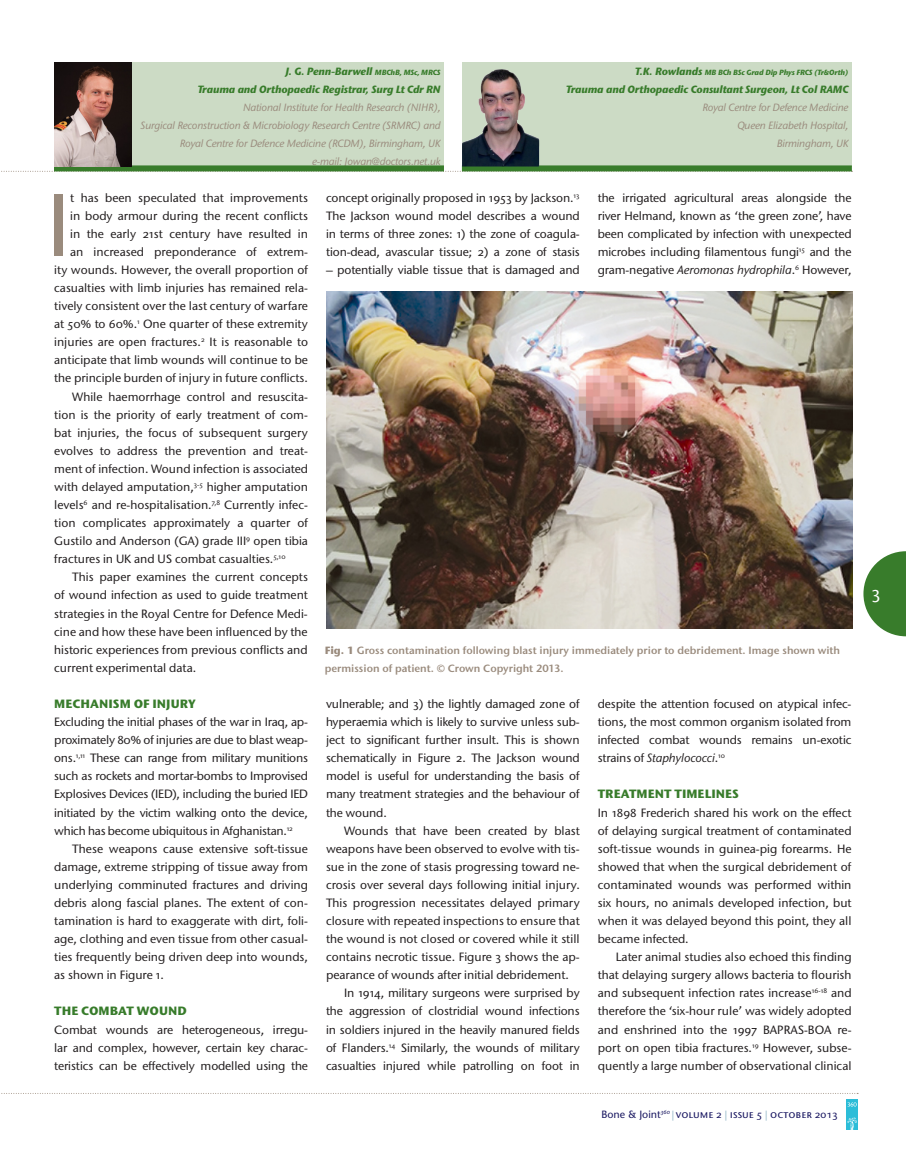
<style>
.page{position:relative;width:906px;height:1170px;background:#fff}
.page>*{position:absolute;margin:0;border:0;box-sizing:border-box;transform-origin:0 0}
.t1{font:500 88.5px "Stone Sans ITC Pro";color:#9a8b7d}
.t2{font:500 18px "Stone Sans ITC Pro";color:#fff}
.t3{font:500 12px/18px "Stone Sans ITC Pro";color:#231f20;text-align:justify}
.t4{font:700 12px "Stone Sans ITC Pro";color:#387c2b}
.t5{font:italic 500 10.5px/18.1px "Stone Sans ITC Pro";letter-spacing:-.02em;color:#9a8b7d;text-align:right}
.t6{font:600 10.5px/18px "Stone Sans ITC Pro";color:#9a8b7d}
.t7{font:italic 700 10.5px/18.1px "Stone Sans ITC Pro";letter-spacing:-.02em;color:#387c2b;text-align:right}
.t8{font:500 10.5px "Stone Sans ITC Pro";color:#16145f}
.t9{font:italic 700 7.5px "Stone Sans ITC Pro";letter-spacing:-.02em;color:#387c2b}
.s1{font-size:7.5px}
.s2{font-size:10.5px}
.s3{font-style:italic}
.s4{font-weight:700}
.s5{color:#92b6c7}
</style>
<div class="page">
<div style="left:846px;top:1099px;width:11px;height:30px;background:#2cbdd8"></div>
<svg style="left:847px;top:1117px;width:10px;height:13px"></svg>
<svg style="left:847px;top:1102px;width:9px;height:4px"></svg>
<svg style="left:863px;top:551px;width:43px;height:85px"></svg>
<div style="left:462px;top:62px;width:390px;height:105px;background:#ccdbc5"></div>
<div style="left:54px;top:62px;width:390px;height:105px;background:#ccdbc5"></div>
<svg style="left:1px;top:171px;width:851px;height:1px"></svg>
<div style="left:462px;top:165px;width:390px;height:6px;background:#387c2b"></div>
<div style="left:54px;top:165px;width:390px;height:6px;background:#387c2b"></div>
<img style="left:326px;top:292px;width:526px;height:336px">
<img style="left:462px;top:69px;width:77px;height:97px">
<img style="left:54px;top:63px;width:77px;height:103px">
<p class="t7" style="left:198px;top:63px;width:244px">J. G. Penn-Barwell <span class="s1">MBChB, MSc, MRCS<br></span>Trauma and Orthopaedic Registrar, Surg Lt Cdr RN</p>
<p class="t5" style="left:141px;top:99px;width:301px">National Institute for Health Research (NIHR),<br>Surgical Reconstruction &amp; Microbiology Research Centre (SRMRC) and Royal Centre for Defence Medicine (RCDM), Birmingham, UK<br>e-mail: Jowan@doctors.net.uk</p>
<p class="t9" style="left:635px;top:69px;width:215px"><span class="s2">T.K. Rowlands</span> MB BCh BSc Grad Dip Phys FRCS (Tr&amp;Orth)</p>
<p class="t7" style="left:566px;top:81px;width:284px">Trauma and Orthopaedic Consultant Surgeon, Lt Col RAMC</p>
<p class="t5" style="left:702px;top:99px;width:148px">Royal Centre for Defence Medicine<br>Queen Elizabeth Hospital,<br>Birmingham, UK</p>
<h1 class="t1" style="left:47px;top:189px;width:25px">I</h1>
<p class="t3" style="left:70px;top:189px;width:239px">t has been speculated that improvements</p>
<p class="t3" style="left:70px;top:207px;width:239px">in body armour during the recent conflicts</p>
<p class="t3" style="left:70px;top:226px;width:239px">in the early 21st century have resulted in</p>
<p class="t3" style="left:70px;top:244px;width:239px">an increased preponderance of extrem-</p>
<p class="t3" style="left:54px;top:262px;width:255px">ity wounds. However, the overall proportion of</p>
<p class="t3" style="left:54px;top:280px;width:255px">casualties with limb injuries has remained rela-</p>
<p class="t3" style="left:54px;top:298px;width:255px">tively consistent over the last century of warfare</p>
<p class="t3" style="left:54px;top:316px;width:255px">at 50% to 60%.<sup>1</sup> One quarter of these extremity</p>
<p class="t3" style="left:54px;top:334px;width:255px">injuries are open fractures.<sup>2</sup> It is reasonable to</p>
<p class="t3" style="left:54px;top:352px;width:255px">anticipate that limb wounds will continue to be</p>
<p class="t3" style="left:54px;top:370px;width:255px">the principle burden of injury in future conflicts.</p>
<p class="t3" style="left:72px;top:388px;width:237px">While haemorrhage control and resuscita-</p>
<p class="t3" style="left:54px;top:406px;width:255px">tion is the priority of early treatment of com-</p>
<p class="t3" style="left:54px;top:424px;width:255px">bat injuries, the focus of subsequent surgery</p>
<p class="t3" style="left:54px;top:442px;width:255px">evolves to address the prevention and treat-</p>
<p class="t3" style="left:54px;top:461px;width:255px">ment of infection. Wound infection is associated</p>
<p class="t3" style="left:54px;top:479px;width:255px">with delayed amputation,<sup>3-5</sup> higher amputation</p>
<p class="t3" style="left:54px;top:497px;width:255px">levels<sup>6</sup> and re-hospitalisation.<sup>7,8</sup> Currently infec-</p>
<p class="t3" style="left:54px;top:515px;width:255px">tion complicates approximately a quarter of</p>
<p class="t3" style="left:54px;top:533px;width:255px">Gustilo and Anderson (GA) grade III<sup>9</sup> open tibia</p>
<p class="t3" style="left:54px;top:551px;width:233px">fractures in UK and US combat casualties.<sup>5,10</sup></p>
<p class="t3" style="left:72px;top:569px;width:237px">This paper examines the current concepts</p>
<p class="t3" style="left:54px;top:587px;width:255px">of wound infection as used to guide treatment</p>
<p class="t3" style="left:54px;top:605px;width:255px">strategies in the Royal Centre for Defence Medi-</p>
<p class="t3" style="left:54px;top:623px;width:255px">cine and how these have been influenced by the</p>
<p class="t3" style="left:54px;top:641px;width:255px">historic experiences from previous conflicts and</p>
<p class="t3" style="left:54px;top:659px;width:143px">current experimental data.</p>
<p class="t4" style="left:54px;top:699px;width:143px">MECHANISM OF INJURY</p>
<p class="t3" style="left:54px;top:714px;width:255px">Excluding the initial phases of the war in Iraq, ap&shy;proximately 80% of injuries are due to blast weap&shy;ons.<sup>1,11</sup> These can range from military munitions such as rockets and mortar-bombs to Improvised Explosives Devices (IED), including the buried IED initiated by the victim walking onto the device, which has become ubiquitous in Afghanistan.<sup>12</sup></p>
<p class="t3" style="left:54px;top:840px;width:255px;text-indent:18px">These weapons cause extensive soft-tissue damage, extreme stripping of tissue away from underlying comminuted fractures and driving debris along fascial planes. The extent of con&shy;tamination is hard to exaggerate with dirt, foli&shy;age, clothing and even tissue from other casual&shy;ties frequently being driven deep into wounds, as shown in Figure 1.</p>
<p class="t4" style="left:54px;top:1006px;width:134px">THE COMBAT WOUND</p>
<p class="t3" style="left:54px;top:1021px;width:255px">Combat wounds are heterogeneous, irregu&shy;lar and complex, however, certain key charac&shy;teristics can be effectively modelled using the</p>
<p class="t3" style="left:326px;top:189px;width:255px">concept originally proposed in 1953 by Jackson.<sup>13<br></sup>The Jackson wound model describes a wound in terms of three zones: 1) the zone of coagula&shy;tion-dead, avascular tissue; 2) a zone of stasis</p>
<p class="t3" style="left:326px;top:262px;width:255px">– potentially viable tissue that is damaged and</p>
<p class="t3" style="left:598px;top:189px;width:255px">the irrigated agricultural areas alongside the river Helmand, known as ‘the green zone’, have been complicated by infection with unexpected microbes including filamentous fungi<sup>15</sup> and the gram-negative <span class="s3">Aeromonas hydrophila</span>.<sup>6</sup> However,</p>
<p class="t6" style="left:325px;top:642px;width:517px"><span class="s4">Fig. 1</span> Gross contamination following blast injury immediately prior to debridement. Image shown with permission of patient. © Crown Copyright 2013.</p>
<p class="t3" style="left:326px;top:696px;width:255px">vulnerable; and 3) the lightly damaged zone of hyperaemia which is likely to survive unless sub&shy;ject to significant further insult. This is shown schematically in Figure 2. The Jackson wound model is useful for understanding the basis of many treatment strategies and the behaviour of the wound.</p>
<p class="t3" style="left:344px;top:822px;width:237px">Wounds that have been created by blast</p>
<p class="t3" style="left:326px;top:840px;width:255px">weapons have been observed to evolve with tis-</p>
<p class="t3" style="left:326px;top:858px;width:255px">sue in the zone of stasis progressing toward ne-</p>
<p class="t3" style="left:326px;top:876px;width:255px">crosis over several days following initial injury.</p>
<p class="t3" style="left:326px;top:894px;width:255px">This progression necessitates delayed primary</p>
<p class="t3" style="left:326px;top:912px;width:255px">closure with repeated inspections to ensure that</p>
<p class="t3" style="left:326px;top:930px;width:255px">the wound is not closed or covered while it still</p>
<p class="t3" style="left:326px;top:949px;width:255px">contains necrotic tissue. Figure 3 shows the ap-</p>
<p class="t3" style="left:326px;top:967px;width:244px">pearance of wounds after initial debridement.</p>
<p class="t3" style="left:344px;top:985px;width:237px">In 1914, military surgeons were surprised by</p>
<p class="t3" style="left:326px;top:1003px;width:255px">the aggression of clostridial wound infections</p>
<p class="t3" style="left:326px;top:1021px;width:255px">in soldiers injured in the heavily manured fields</p>
<p class="t3" style="left:326px;top:1039px;width:255px">of Flanders.<sup>14</sup> Similarly, the wounds of military</p>
<p class="t3" style="left:326px;top:1057px;width:255px">casualties injured while patrolling on foot in</p>
<p class="t3" style="left:598px;top:696px;width:255px">despite the attention focused on atypical infec&shy;tions, the most common organism isolated from infected combat wounds remains un-exotic strains of <span class="s3">Staphylococci</span>.<sup>10</sup></p>
<p class="t4" style="left:598px;top:789px;width:143px">TREATMENT TIMELINES</p>
<p class="t3" style="left:598px;top:804px;width:255px">In 1898 Frederich shared his work on the effect of delaying surgical treatment of contaminated soft-tissue wounds in guinea-pig forearms. He showed that when the surgical debridement of contaminated wounds was performed within six hours, no animals developed infection, but when it was delayed beyond this point, they all became infected.</p>
<p class="t3" style="left:598px;top:948px;width:255px;text-indent:18px">Later animal studies also echoed this finding that delaying surgery allows bacteria to flourish and subsequent infection rates increase<sup>16-18</sup> and therefore the ‘six-hour rule’ was widely adopted and enshrined into the 1997 BAPRAS-BOA re&shy;port on open tibia fractures.<sup>19</sup> However, subse&shy;quently a large number of observational clinical</p>
<p class="t8" style="left:601px;top:1109px;width:238px">Bone &amp; Joint<sup>360</sup> <span class="s5">|</span> volume 2 <span class="s5">|</span> issue 5 <span class="s5">|</span> october 2013</p>
<h2 class="t2" style="left:872px;top:586px;width:10px">3</h2>
</div>
